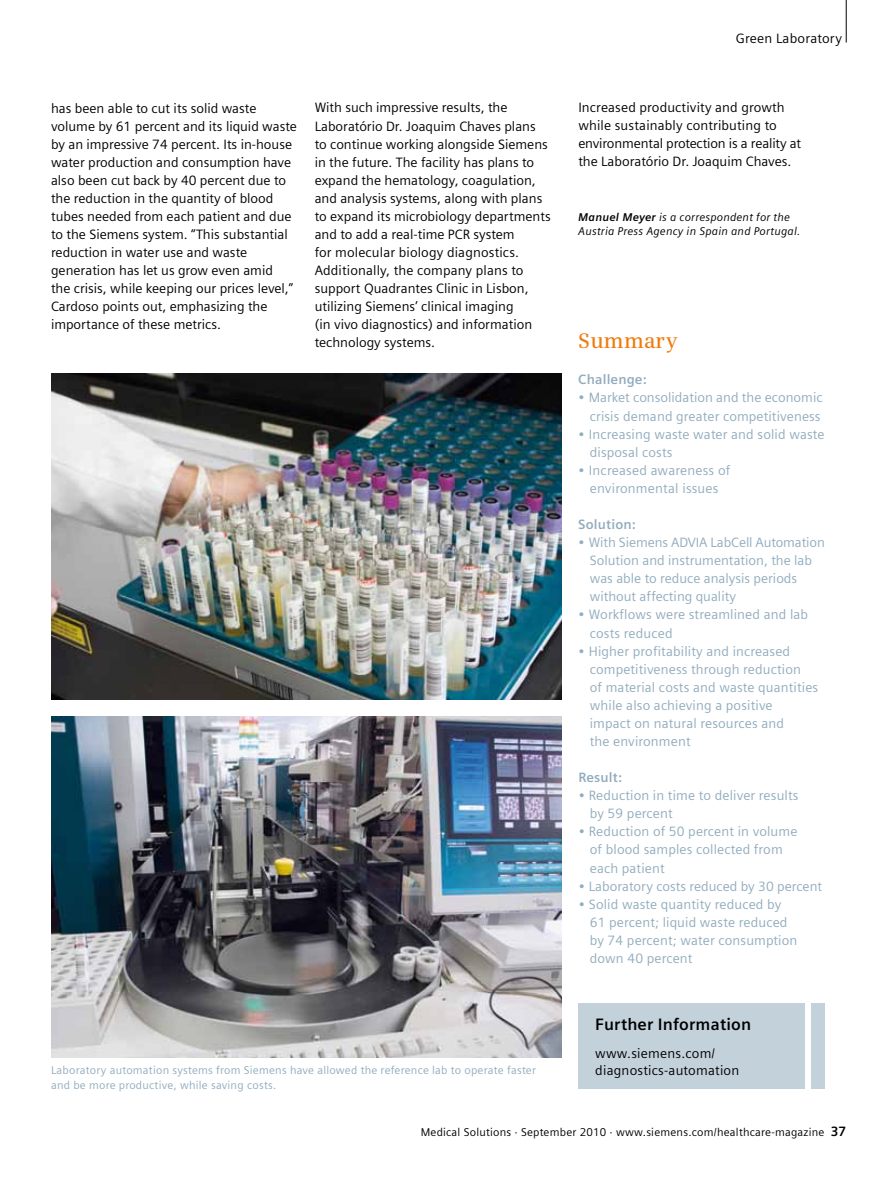
<style>
.page{position:relative;width:893px;height:1191px;background:#fff}
.page>*{position:absolute;margin:0;border:0;box-sizing:border-box;transform-origin:0 0}
.t1{font:600 21px "Siemens Serif";letter-spacing:.005em;color:#ef7b0c}
.t2{font:700 16.5px "Siemens Sans";letter-spacing:.01em;color:#000}
.t3{font:13.5px/18px "Siemens Sans";color:#000}
.t4{font:13.5px/18.1px "Siemens Sans";letter-spacing:.01em;color:#91acbe}
.t5{font:700 13.5px "Siemens Sans";letter-spacing:.01em;color:#91acbe}
.t6{font:11.25px/14.9px "Siemens Sans";letter-spacing:.02em;color:#91acbe}
.t7{font:italic 11.25px/13.6px "Siemens Sans";letter-spacing:.015em;color:#000}
.t8{font:11.25px "Siemens Sans";letter-spacing:.02em;color:#000}
.s1{font-weight:700}
.s2{font-weight:700;font-size:13.5px}
</style>
<div class="page">
<hr style="left:846px;top:0;width:1px;height:43px;background:#000">
<div style="left:811px;top:1003px;width:14px;height:86px;background:#c3d1db"></div>
<div style="left:578px;top:1003px;width:226px;height:86px;background:#c3d1db"></div>
<img style="left:51px;top:716px;width:510px;height:341px">
<img style="left:51px;top:374px;width:510px;height:325px">
<p class="t3" style="left:736px;top:29px;width:108px">Green Laboratory</p>
<p class="t3" style="left:51px;top:99px;width:248px">has been able to cut its solid waste volume by 61 percent and its liquid waste by an impressive 74 percent. Its in-house water production and consumption have also been cut back by 40 percent due to the reduction in the quantity of blood tubes needed from each patient and due to the Siemens system. “This substantial reduction in water use and waste generation has let us grow even amid<br>the crisis, while keeping our prices level,” Cardoso points out, emphasizing the importance of these metrics.</p>
<p class="t3" style="left:315px;top:99px;width:238px">With such impressive results, the Laboratório Dr. Joaquim Chaves plans to continue working alongside Siemens in the future. The facility has plans to expand the hematology, coagulation, and analysis systems, along with plans to expand its microbiology departments and to add a real-time PCR system<br>for molecular biology diagnostics.<br>Additionally, the company plans to support Quadrantes Clinic in Lisbon, utilizing Siemens’ clinical imaging<br>(in vivo diagnostics) and information technology systems.</p>
<p class="t3" style="left:578px;top:99px;width:224px">Increased productivity and growth while sustainably contributing to environmental protection is a reality at the Laboratório Dr. Joaquim Chaves.</p>
<p class="t7" style="left:578px;top:210px;width:224px"><span class="s1">Manuel Meyer</span> is a correspondent for the<br>Austria Press Agency in Spain and Portugal.</p>
<h1 class="t1" style="left:578px;top:329px;width:101px">Summary</h1>
<p class="t6" style="left:51px;top:1063px;width:487px">Laboratory automation systems from Siemens have allowed the reference lab to operate faster and be more productive, while saving costs.</p>
<p class="t5" style="left:578px;top:372px;width:70px">Challenge:</p>
<p class="t4" style="left:578px;top:389px;width:246px;text-align:right">• Market consolidation and the economic crisis demand greater competitiveness</p>
<p class="t4" style="left:590px;top:425px;width:236px;text-indent:-11px">• Increasing waste water and solid waste disposal costs</p>
<p class="t4" style="left:578px;top:461px;width:154px;text-align:center">• Increased awareness of environmental issues</p>
<p class="t5" style="left:578px;top:517px;width:59px">Solution:</p>
<p class="t4" style="left:590px;top:533px;width:237px;text-indent:-11px">• With Siemens ADVIA LabCell Automation Solution and instrumentation, the lab was able to reduce analysis periods without affecting quality</p>
<p class="t4" style="left:590px;top:606px;width:220px;text-indent:-11px">• Workflows were streamlined and lab costs reduced</p>
<p class="t4" style="left:590px;top:642px;width:230px;text-indent:-11px">• Higher profitability and increased competitiveness through reduction<br>of material costs and waste quantities while also achieving a positive<br>impact on natural resources and<br>the environment</p>
<p class="t5" style="left:578px;top:770px;width:45px">Result:</p>
<p class="t4" style="left:590px;top:786px;width:210px;text-indent:-11px">• Reduction in time to deliver results by 59 percent</p>
<p class="t4" style="left:590px;top:822px;width:209px;text-indent:-11px">• Reduction of 50 percent in volume of blood samples collected from each patient</p>
<p class="t4" style="left:578px;top:877px;width:245px">• Laboratory costs reduced by 30 percent</p>
<p class="t4" style="left:590px;top:895px;width:209px;text-indent:-11px">• Solid waste quantity reduced by<br>61 percent; liquid waste reduced by 74 percent; water consumption down 40 percent</p>
<p class="t2" style="left:595px;top:1015px;width:157px">Further Information</p>
<p class="t3" style="left:595px;top:1045px;width:145px;line-height:17px">www.siemens.com/ diagnostics-automation</p>
<p class="t8" style="left:421px;top:1125px;width:427px">Medical Solutions · September 2010 · www.siemens.com/healthcare-magazine <span class="s2">37</span></p>
</div>
